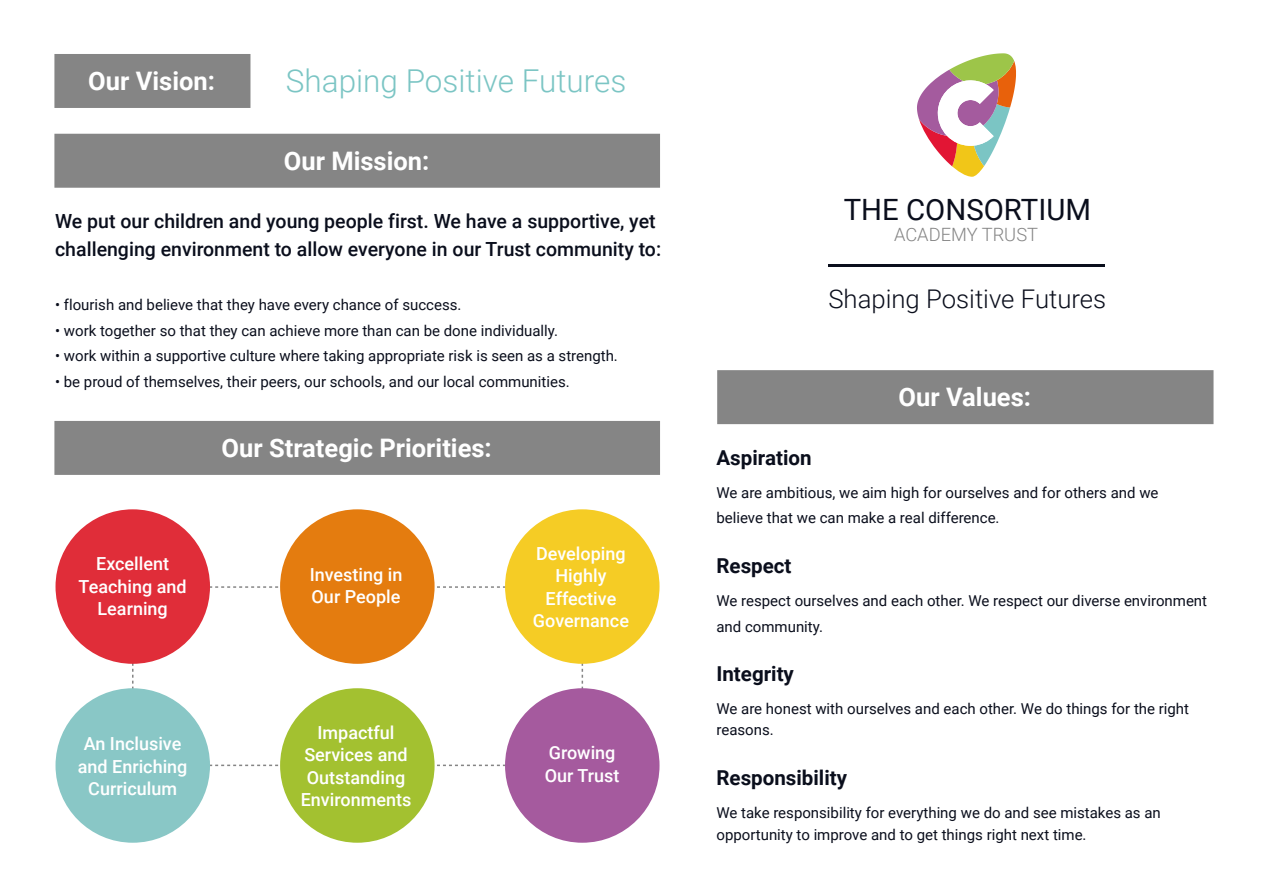
<style>
.page{position:relative;width:1263px;height:893px;background:#fff}
.page>*{position:absolute;margin:0;border:0;box-sizing:border-box;transform-origin:0 0}
.t1{font:300 31.5px "Roboto";color:#7bc5c4}
.t2{font:29.4px "Roboto";color:#0a0e1c}
.t3{font:300 25.8px "Roboto";color:#0a0e1c}
.t4{font:700 25.5px "Roboto";color:#fff}
.t5{font:700 20.55px "Roboto";color:#0a0e1c}
.t6{font:500 19.5px/28.5px "Roboto";color:#0a0e1c}
.t7{font:300 18.3px "Roboto";color:#858585}
.t8{font:500 18px/22.5px "Roboto";color:#fff;text-align:center}
.t9{font:15px/25.5px "Roboto";color:#0a0e1c}
</style>
<div class="page">
<svg style="left:917px;top:53px;width:99px;height:124px"></svg>
<hr style="left:828px;top:265px;width:277px;height:2px;background:#0a0e1c">
<svg style="left:132px;top:586px;width:452px;height:181px"></svg>
<div style="left:717px;top:370px;width:496px;height:54px;background:#858585"></div>
<div style="left:54px;top:54px;width:196px;height:54px;background:#858585"></div>
<div style="left:54px;top:134px;width:606px;height:54px;background:#858585"></div>
<div style="left:54px;top:421px;width:606px;height:54px;background:#858585"></div>
<div style="left:56px;top:509px;width:154px;height:155px;background:#e02d39;border-radius:50%"></div>
<div style="left:280px;top:509px;width:155px;height:155px;background:#e47c0f;border-radius:50%"></div>
<div style="left:56px;top:688px;width:154px;height:155px;background:#89c7c6;border-radius:50%"></div>
<div style="left:280px;top:688px;width:155px;height:155px;background:#a3c130;border-radius:50%"></div>
<div style="left:505px;top:509px;width:154px;height:155px;background:#f5cc25;border-radius:50%"></div>
<div style="left:505px;top:688px;width:154px;height:155px;background:#a55a9e;border-radius:50%"></div>
<h3 class="t4" style="left:88px;top:63px;width:128px">Our Vision:</h3>
<h1 class="t1" style="left:286px;top:58px;width:342px">Shaping Positive Futures</h1>
<h3 class="t4" style="left:284px;top:143px;width:147px">Our Mission:</h3>
<h3 class="t6" style="left:55px;top:206px;width:607px">We put our children and young people first. We have a supportive, yet challenging environment to allow everyone in our Trust community to:</h3>
<p class="t9" style="left:55px;top:292px;width:408px">• flourish and believe that they have every chance of success.</p>
<p class="t9" style="left:55px;top:317px;width:504px">• work together so that they can achieve more than can be done individually.</p>
<p class="t9" style="left:55px;top:343px;width:564px">• work within a supportive culture where taking appropriate risk is seen as a strength.</p>
<p class="t9" style="left:55px;top:368px;width:516px">• be proud of themselves, their peers, our schools, and our local communities.</p>
<h3 class="t4" style="left:222px;top:430px;width:272px">Our Strategic Priorities:</h3>
<p class="t8" style="left:79px;top:552px;width:110px">Excellent<br>Teaching and<br>Learning</p>
<p class="t8" style="left:310px;top:562px;width:94px;text-align:left">Investing in<br>Our People</p>
<p class="t8" style="left:78px;top:732px;width:111px">An Inclusive and Enriching<br>Curriculum</p>
<p class="t8" style="left:301px;top:720px;width:112px">Impactful<br>Services and<br>Outstanding<br>Environments</p>
<p class="t8" style="left:533px;top:541px;width:97px">Developing<br>Highly<br>Effective<br>Governance</p>
<p class="t8" style="left:545px;top:741px;width:76px;text-align:left">Growing<br>Our Trust</p>
<h2 class="t2" style="left:844px;top:189px;width:249px">THE CONSORTIUM</h2>
<p class="t7" style="left:894px;top:222px;width:146px">ACADEMY TRUST</p>
<h3 class="t3" style="left:828px;top:281px;width:279px">Shaping Positive Futures</h3>
<h3 class="t4" style="left:899px;top:379px;width:134px">Our Values:</h3>
<h3 class="t5" style="left:716px;top:443px;width:97px">Aspiration</h3>
<p class="t9" style="left:716px;top:479px;width:444px">We are ambitious, we aim high for ourselves and for others and we believe that we can make a real difference.</p>
<h3 class="t5" style="left:716px;top:551px;width:77px">Respect</h3>
<p class="t9" style="left:716px;top:587px;width:492px">We respect ourselves and each other. We respect our diverse environment and community.</p>
<h3 class="t5" style="left:716px;top:659px;width:79px">Integrity</h3>
<p class="t9" style="left:716px;top:698px;width:474px;line-height:21px">We are honest with ourselves and each other. We do things for the right reasons.</p>
<h3 class="t5" style="left:716px;top:763px;width:132px">Responsibility</h3>
<p class="t9" style="left:716px;top:800px;width:446px;line-height:22.5px">We take responsibility for everything we do and see mistakes as an opportunity to improve and to get things right next time.</p>
</div>
